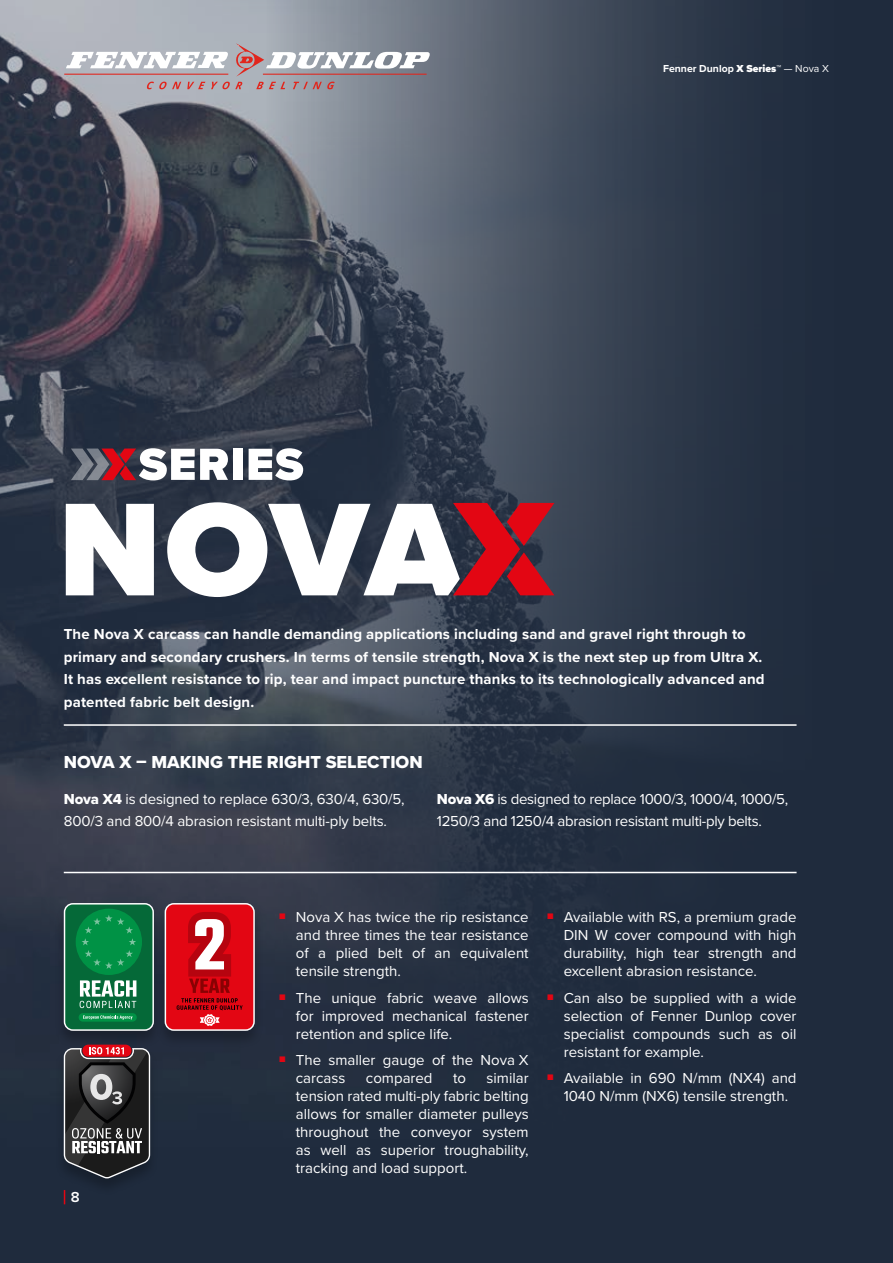
<style>
.page{position:relative;width:893px;height:1263px;background:#fff}
.page>*{position:absolute;margin:0;border:0;box-sizing:border-box;transform-origin:0 0}
.Body{font:18px "Proxima Nova Extrabld";color:#fff}
.Body-2{font:15px/18px "Proxima Nova";color:#fff;text-align:justify}
.Body-3{font:700 15px/22.5px "Proxima Nova";letter-spacing:.01em;color:#fff}
.Body-4{font:15px/22.5px "Proxima Nova";letter-spacing:-.02em;color:#fff}
.t1{font:600 15px "Proxima Nova";color:#fff}
.t2{font:700 10.5px "Proxima Nova";color:#fff}
.s1{font-weight:900}
.s2{font-weight:400}
.s3{font-family:"Proxima Nova Extrabld"}
</style>
<div class="page">
<img style="left:0;top:0;width:893px;height:1263px">
<svg style="left:66px;top:504px;width:88px;height:91px"></svg>
<svg style="left:167px;top:502px;width:387px;height:95px"></svg>
<hr style="left:64px;top:74px;width:164px;height:1px;background:#e1261d">
<svg style="left:147px;top:82px;width:34px;height:7px"></svg>
<svg style="left:187px;top:82px;width:18px;height:7px"></svg>
<svg style="left:211px;top:82px;width:31px;height:7px"></svg>
<svg style="left:256px;top:82px;width:29px;height:7px"></svg>
<svg style="left:293px;top:82px;width:42px;height:7px"></svg>
<svg style="left:236px;top:43px;width:195px;height:33px"></svg>
<svg style="left:66px;top:52px;width:163px;height:16px"></svg>
<div style="left:233px;top:449px;width:9px;height:31px;background:#fff"></div>
<svg style="left:249px;top:448px;width:54px;height:32px"></svg>
<svg style="left:71px;top:448px;width:157px;height:32px"></svg>
<hr style="left:64px;top:724px;width:732px;height:2px;background:#fff">
<hr style="left:64px;top:872px;width:732px;height:1px;background:#fff">
<div style="left:54px;top:902px;width:109px;height:146px;background:#000;opacity:.25"></div>
<svg style="left:65px;top:904px;width:88px;height:126px;background:#17834c"></svg>
<div style="left:64px;top:903px;width:90px;height:128px;border:1px solid #fff;border-radius:8px"></div>
<div style="left:155px;top:902px;width:109px;height:146px;background:#000;opacity:.25"></div>
<svg style="left:165px;top:904px;width:89px;height:126px;background:#d61e29"></svg>
<div style="left:165px;top:903px;width:90px;height:128px;border:1px solid #fff;border-radius:8px"></div>
<div style="left:55px;top:1044px;width:104px;height:152px;background:#000;opacity:.25"></div>
<svg style="left:64px;top:1045px;width:86px;height:134px;background:#4d4648"></svg>
<p class="t2" style="left:663px;top:61px;width:167px">Fenner Dunlop <span class="s1">X Series™</span> <span class="s2">— Nova X</span></p>
<p class="Body-3" style="left:64px;top:623px;width:702px">The Nova X carcass can handle demanding applications including sand and gravel right through to primary and secondary crushers. In terms of tensile strength, Nova X is the next step up from Ultra X.<br>It has excellent resistance to rip, tear and impact puncture thanks to its technologically advanced and patented fabric belt design.</p>
<p class="Body" style="left:64px;top:749px;width:360px">NOVA X – MAKING THE RIGHT SELECTION</p>
<p class="Body-2" style="left:64px;top:787px;width:342px;line-height:22.5px"><span class="s3">Nova X4</span> is designed to replace 630/3, 630/4, 630/5,<br>800/3 and 800/4 abrasion resistant multi-ply belts.</p>
<p class="Body-4" style="left:437px;top:787px;width:353px"><span class="s3">Nova X6</span> is designed to replace 1000/3, 1000/4, 1000/5,<br>1250/3 and 1250/4 abrasion resistant multi-ply belts.</p>
<p class="t1" style="left:71px;top:1186px;width:10px">8</p>
<p class="Body-2" style="left:296px;top:907px;width:234px;text-indent:-17px"><sup>■</sup> Nova X has twice the rip resistance and three times the tear resistance of a plied belt of an equivalent tensile strength.</p>
<p class="Body-2" style="left:296px;top:988px;width:234px;text-indent:-17px"><sup>■</sup> The unique fabric weave allows for improved mechanical fastener retention and splice life.</p>
<p class="Body-2" style="left:296px;top:1050px;width:234px;text-indent:-17px"><sup>■</sup> The smaller gauge of the Nova X carcass</p>
<p class="Body-2" style="left:296px;top:1068px;width:234px;text-indent:191px">similar tension rated multi-ply fabric belting allows for smaller diameter pulleys throughout the conveyor system as well as superior troughability, tracking and load support.</p>
<p class="Body-2" style="left:366px;top:1068px;width:68px">compared</p>
<p class="Body-2" style="left:453px;top:1068px;width:14px">to</p>
<p class="Body-2" style="left:564px;top:907px;width:234px;text-indent:-17px"><sup>■</sup> Available with RS, a premium grade DIN W cover compound with high durability, high tear strength and excellent abrasion resistance.</p>
<p class="Body-2" style="left:564px;top:988px;width:234px;text-indent:-17px"><sup>■</sup> Can also be supplied with a wide selection of Fenner Dunlop cover specialist compounds such as oil resistant for example.</p>
<p class="Body-2" style="left:547px;top:1068px;width:251px;text-align:center"><sup>■</sup> Available in 690 N/mm (NX4) and<br>1040 N/mm (NX6) tensile strength.</p>
</div>
